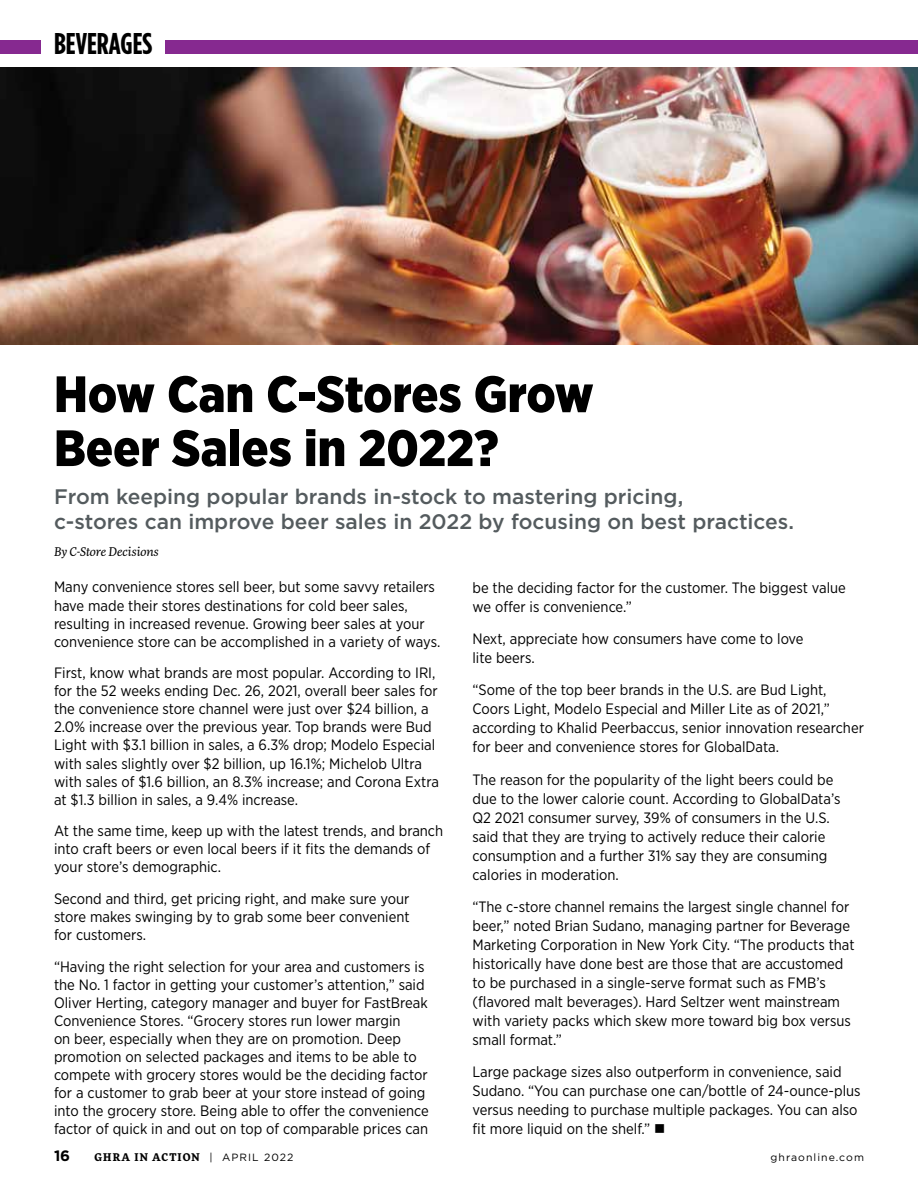
<style>
.page{position:relative;width:918px;height:1188px;background:#fff}
.page>*{position:absolute;margin:0;border:0;box-sizing:border-box;transform-origin:0 0}
.t1{font:900 51px/54px "Gotham Narrow";color:#000}
.t2{font:700 30px "Gotham Condensed";color:#000}
.t3{font:500 21px/25.2px "Gotham";color:#545b5e}
.t4{font:15px/18px "Gotham Narrow";color:#000}
.t5{font:700 15px "Gotham";color:#000}
.t6{font:italic 12px "More Pro";color:#000}
.t7{font:700 10.5px "More Pro";letter-spacing:.11em;color:#000}
.t8{font:10.5px "Gotham";letter-spacing:.1em;color:#000}
.s1{font-family:"Gotham";font-weight:400}
</style>
<div class="page">
<div style="left:0;top:40px;width:40px;height:14px;background:#862990"></div>
<div style="left:166px;top:40px;width:752px;height:14px;background:#862990"></div>
<img style="left:0;top:68px;width:918px;height:276px">
<h2 class="t2" style="left:54px;top:27px;width:100px">BEVERAGES</h2>
<h1 class="t1" style="left:54px;top:367px;width:541px">How Can C-Stores Grow<br>Beer Sales in 2022?</h1>
<h3 class="t3" style="left:54px;top:483px;width:742px">From keeping popular brands in-stock to mastering pricing,<br>c-stores can improve beer sales in 2022 by focusing on best practices.</h3>
<p class="t6" style="left:54px;top:544px;width:106px">By C-Store Decisions</p>
<p class="t4" style="left:54px;top:578px;width:388px">Many convenience stores sell beer, but some savvy retailers have made their stores destinations for cold beer sales, resulting in increased revenue. Growing beer sales at your convenience store can be accomplished in a variety of ways.</p>
<p class="t4" style="left:54px;top:664px;width:386px">First, know what brands are most popular. According to IRI, for the 52 weeks ending Dec. 26, 2021, overall beer sales for the convenience store channel were just over $24 billion, a 2.0% increase over the previous year. Top brands were Bud Light with $3.1 billion in sales, a 6.3% drop; Modelo Especial with sales slightly over $2 billion, up 16.1%; Michelob Ultra with sales of $1.6 billion, an 8.3% increase; and Corona Extra at $1.3 billion in sales, a 9.4% increase.</p>
<p class="t4" style="left:54px;top:822px;width:391px">At the same time, keep up with the latest trends, and branch into craft beers or even local beers if it fits the demands of your store’s demographic.</p>
<p class="t4" style="left:54px;top:889px;width:357px;text-align:justify">Second and third, get pricing right, and make sure your store makes swinging by to grab some beer convenient for customers.</p>
<p class="t4" style="left:54px;top:957px;width:376px">“Having the right selection for your area and customers is the No. 1 factor in getting your customer’s attention,” said Oliver Herting, category manager and buyer for FastBreak Convenience Stores. “Grocery stores run lower margin<br>on beer, especially when they are on promotion. Deep promotion on selected packages and items to be able to compete with grocery stores would be the deciding factor for a customer to grab beer at your store instead of going into the grocery store. Being able to offer the convenience factor of quick in and out on top of comparable prices can</p>
<p class="t4" style="left:472px;top:578px;width:375px;line-height:18.9px">be the deciding factor for the customer. The biggest value we offer is convenience.”</p>
<p class="t4" style="left:472px;top:629px;width:333px;line-height:18.9px">Next, appreciate how consumers have come to love lite beers.</p>
<p class="t4" style="left:472px;top:680px;width:393px;line-height:18.9px">“Some of the top beer brands in the U.S. are Bud Light, Coors Light, Modelo Especial and Miller Lite as of 2021,” according to Khalid Peerbaccus, senior innovation researcher for beer and convenience stores for GlobalData.</p>
<p class="t4" style="left:472px;top:770px;width:370px;line-height:18.9px">The reason for the popularity of the light beers could be due to the lower calorie count. According to GlobalData’s Q2 2021 consumer survey, 39% of consumers in the U.S. said that they are trying to actively reduce their calorie consumption and a further 31% say they are consuming calories in moderation.</p>
<p class="t4" style="left:472px;top:897px;width:384px;line-height:18.9px">“The c-store channel remains the largest single channel for beer,” noted Brian Sudano, managing partner for Beverage Marketing Corporation in New York City. “The products that historically have done best are those that are accustomed to be purchased in a single-serve format such as FMB’s (flavored malt beverages). Hard Seltzer went mainstream with variety packs which skew more toward big box versus small format.”</p>
<p class="t4" style="left:472px;top:1062px;width:390px;line-height:18.9px">Large package sizes also outperform in convenience, said Sudano. “You can purchase one can/bottle of 24-ounce-plus versus needing to purchase multiple packages. You can also fit more liquid on the shelf.” ■</p>
<p class="t5" style="left:54px;top:1147px;width:18px">16</p>
<p class="t7" style="left:95px;top:1149px;width:200px">GHRA IN ACTION <span class="s1">| APRIL 2022</span></p>
<p class="t8" style="left:771px;top:1151px;width:95px">ghraonline.com</p>
</div>
